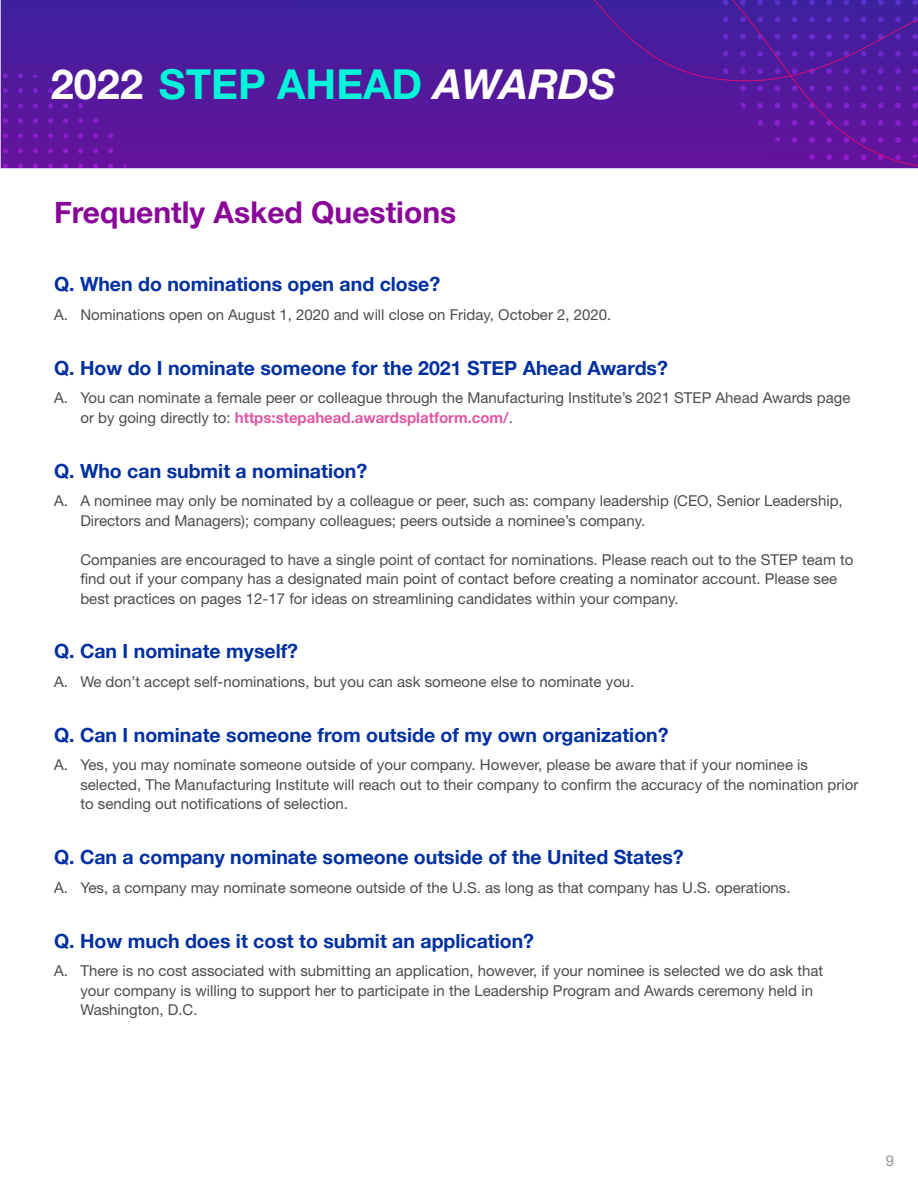
<style>
.page{position:relative;width:918px;height:1188px;background:#fff}
.page>*{position:absolute;margin:0;border:0;box-sizing:border-box;transform-origin:0 0}
.t1{font:700 41.4px "Helvetica Neue";color:#00f5d9}
.big_headline{font:700 30px "Helvetica Neue";color:#8b049a}
.small_headline{font:700 19.5px "Helvetica Neue";color:#00309f}
.body_text{font:15px/19.5px "Helvetica Neue";color:#4b4c4d}
.t2{font:15px "Helvetica Neue";color:#939598}
.s1{color:#fff}
.s2{font-style:italic;color:#fff}
.s3{font-weight:700;color:#e057a4}
</style>
<div class="page">
<svg style="left:1px;top:0;width:917px;height:168px;background:#4f199c"></svg>
<svg style="left:123px;top:73px;width:5px;height:5px"></svg>
<svg style="left:123px;top:88px;width:5px;height:5px"></svg>
<svg style="left:108px;top:73px;width:5px;height:5px"></svg>
<svg style="left:108px;top:88px;width:5px;height:5px"></svg>
<svg style="left:93px;top:73px;width:5px;height:5px"></svg>
<svg style="left:93px;top:88px;width:5px;height:5px"></svg>
<svg style="left:78px;top:73px;width:5px;height:5px"></svg>
<svg style="left:78px;top:88px;width:5px;height:5px"></svg>
<svg style="left:63px;top:73px;width:5px;height:5px"></svg>
<svg style="left:63px;top:88px;width:5px;height:5px"></svg>
<svg style="left:48px;top:73px;width:5px;height:5px"></svg>
<svg style="left:48px;top:88px;width:5px;height:5px"></svg>
<svg style="left:33px;top:73px;width:5px;height:5px"></svg>
<svg style="left:33px;top:88px;width:5px;height:5px"></svg>
<svg style="left:18px;top:73px;width:5px;height:5px"></svg>
<svg style="left:18px;top:88px;width:5px;height:5px"></svg>
<svg style="left:3px;top:73px;width:5px;height:5px"></svg>
<svg style="left:3px;top:88px;width:5px;height:5px"></svg>
<div style="left:1px;top:103px;width:209px;height:65px;background:#5e159c"></div>
<svg style="left:594px;top:0;width:324px;height:166px;background:#54199e"></svg>
<h1 class="t1" style="left:51px;top:58px;width:566px"><span class="s1">2022</span> STEP AHEAD <span class="s2">AWARDS</span></h1>
<p class="big_headline" style="left:54px;top:189px;width:404px">Frequently Asked Questions</p>
<p class="small_headline" style="left:54px;top:269px;width:388px">Q. When do nominations open and close?</p>
<p class="body_text" style="left:54px;top:304px;width:559px">A. Nominations open on August 1, 2020 and will close on Friday, October 2, 2020.</p>
<p class="small_headline" style="left:54px;top:352px;width:615px">Q. How do I nominate someone for the 2021 STEP Ahead Awards?</p>
<p class="body_text" style="left:80px;top:388px;width:772px;text-indent:-26px">A. You can nominate a female peer or colleague through the Manufacturing Institute’s 2021 STEP Ahead Awards page or by going directly to: <span class="s3">https:stepahead.awardsplatform.com/</span>.</p>
<p class="small_headline" style="left:54px;top:455px;width:315px">Q. Who can submit a nomination?</p>
<p class="body_text" style="left:80px;top:491px;width:764px;text-indent:-26px">A. A nominee may only be nominated by a colleague or peer, such as: company leadership (CEO, Senior Leadership,<br>Directors and Managers); company colleagues; peers outside a nominee’s company.</p>
<p class="body_text" style="left:80px;top:549px;width:774px">Companies are encouraged to have a single point of contact for nominations. Please reach out to the STEP team to find out if your company has a designated main point of contact before creating a nominator account. Please see best practices on pages 12-17 for ideas on streamlining candidates within your company.</p>
<p class="small_headline" style="left:54px;top:636px;width:246px">Q. Can I nominate myself?</p>
<p class="body_text" style="left:54px;top:672px;width:582px">A. We don’t accept self-nominations, but you can ask someone else to nominate you.</p>
<p class="small_headline" style="left:54px;top:720px;width:616px">Q. Can I nominate someone from outside of my own organization?</p>
<p class="body_text" style="left:80px;top:755px;width:779px;text-indent:-26px">A. Yes, you may nominate someone outside of your company. However, please be aware that if your nominee is selected, The Manufacturing Institute will reach out to their company to confirm the accuracy of the nomination prior to sending out notifications of selection.</p>
<p class="small_headline" style="left:54px;top:842px;width:631px">Q. Can a company nominate someone outside of the United States?</p>
<p class="body_text" style="left:54px;top:877px;width:738px">A. Yes, a company may nominate someone outside of the U.S. as long as that company has U.S. operations.</p>
<p class="small_headline" style="left:54px;top:925px;width:482px">Q. How much does it cost to submit an application?</p>
<p class="body_text" style="left:80px;top:961px;width:744px;text-indent:-26px">A. There is no cost associated with submitting an application, however, if your nominee is selected we do ask that your company is willing to support her to participate in the Leadership Program and Awards ceremony held in<br>Washington, D.C.</p>
<p class="t2" style="left:886px;top:1151px;width:10px">9</p>
</div>
